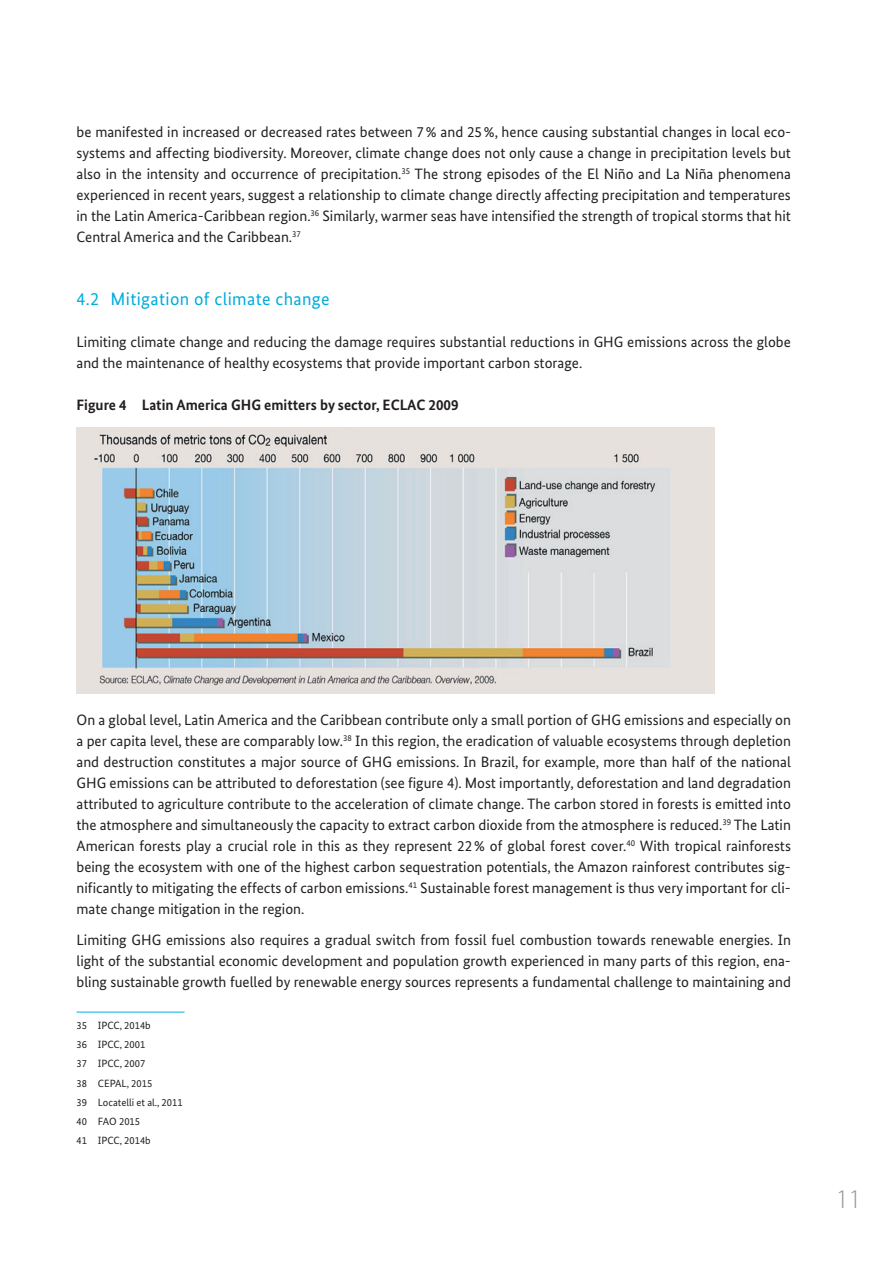
<style>
.page{position:relative;width:893px;height:1263px;background:#fff}
.page>*{position:absolute;margin:0;border:0;box-sizing:border-box;transform-origin:0 0}
.t1{font:300 27px "Myriad Pro";color:#97999c}
.t2{font:18px "Bundes Sans";letter-spacing:.02em;color:#00acdd}
.t3{font:15px/21px "Bundes Sans";color:#231f20;text-align:justify}
.t4{font:700 15px "Bundes Sans";color:#231f20}
.t5{font:10.5px/19.2px "Bundes Sans";color:#231f20}
</style>
<div class="page">
<img style="left:77px;top:427px;width:637px;height:266px">
<hr style="left:77px;top:1012px;width:108px;height:1px;background:#00acdd">
<p class="t3" style="left:77px;top:121px;width:716px">be manifested in increased or decreased rates between 7% and 25%, hence causing substantial changes in local eco&shy;systems and affecting biodiversity. Moreover, climate change does not only cause a change in precipitation levels but also in the intensity and occurrence of precipitation.<sup>35</sup> The strong episodes of the El Niño and La Niña phenomena experienced in recent years, suggest a relationship to climate change directly affecting precipitation and temperatures in the Latin America-Caribbean region.<sup>36</sup> Similarly, warmer seas have intensified the strength of tropical storms that hit Central America and the Caribbean.<sup>37</sup></p>
<p class="t2" style="left:77px;top:287px;width:255px">4.2 Mitigation of climate change</p>
<p class="t3" style="left:77px;top:331px;width:716px">Limiting climate change and reducing the damage requires substantial reductions in GHG emissions across the globe and the maintenance of healthy ecosystems that provide important carbon storage.</p>
<p class="t4" style="left:77px;top:395px;width:384px">Figure 4 Latin America GHG emitters by sector, ECLAC 2009</p>
<p class="t3" style="left:77px;top:709px;width:716px">On a global level, Latin America and the Caribbean contribute only a small portion of GHG emissions and especially on a per capita level, these are comparably low.<sup>38</sup> In this region, the eradication of valuable ecosystems through depletion and destruction constitutes a major source of GHG emissions. In Brazil, for example, more than half of the national GHG emissions can be attributed to deforestation (see figure 4). Most importantly, deforestation and land degradation attributed to agriculture contribute to the acceleration of climate change. The carbon stored in forests is emitted into the atmosphere and simultaneously the capacity to extract carbon dioxide from the atmosphere is reduced.<sup>39</sup> The Latin American forests play a crucial role in this as they represent 22% of global forest cover.<sup>40</sup> With tropical rainforests being the ecosystem with one of the highest carbon sequestration potentials, the Amazon rainforest contributes sig&shy;nificantly to mitigating the effects of carbon emissions.<sup>41</sup> Sustainable forest management is thus very important for cli&shy;mate change mitigation in the region.</p>
<p class="t3" style="left:77px;top:929px;width:716px">Limiting GHG emissions also requires a gradual switch from fossil fuel combustion towards renewable energies. In light of the substantial economic development and population growth experienced in many parts of this region, ena&shy;bling sustainable growth fuelled by renewable energy sources represents a fundamental challenge to maintaining and</p>
<p class="t5" style="left:77px;top:1016px;width:108px">35 IPCC, 2014b<br>36 IPCC, 2001<br>37 IPCC, 2007<br>38 CEPAL, 2015<br>39 Locatelli et al., 2011<br>40 FAO 2015<br>41 IPCC, 2014b</p>
<h1 class="t1" style="left:836px;top:1184px;width:27px">11</h1>
</div>
